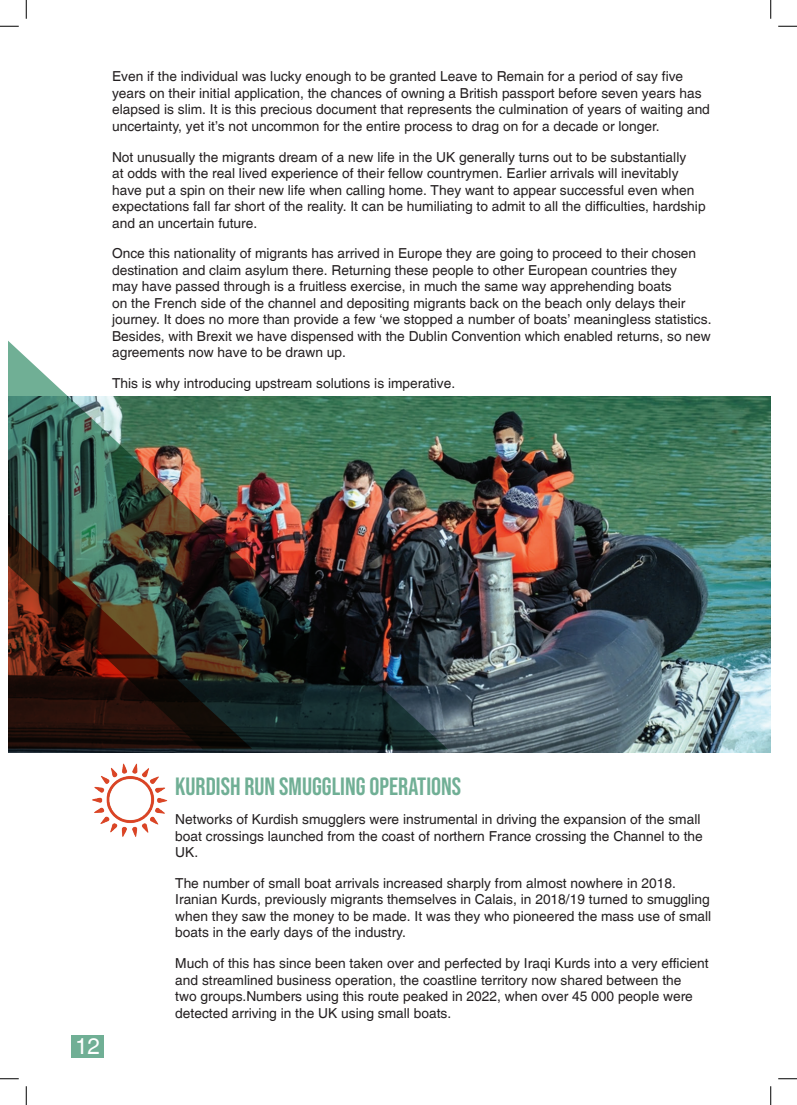
<style>
.page{position:relative;width:797px;height:1105px;background:#fff}
.page>*{position:absolute;margin:0;border:0;box-sizing:border-box;transform-origin:0 0}
.t1{font:25px "Bebas Neue";color:#70af95}
.t2{font:22.5px "Sans";color:#fff}
.t3{font:13.75px/16.5px "Sans";color:#231f20}
</style>
<div class="page">
<img style="left:9px;top:397px;width:761px;height:355px">
<img style="left:71px;top:752px;width:120px;height:85px">
<img style="left:9px;top:341px;width:439px;height:408px">
<img style="left:9px;top:428px;width:243px;height:320px">
<div style="left:71px;top:1035px;width:33px;height:23px;background:#70af95"></div>
<svg style="left:0;top:25px;width:19px;height:2px"></svg>
<svg style="left:778px;top:25px;width:19px;height:2px"></svg>
<svg style="left:0;top:1078px;width:19px;height:1px"></svg>
<svg style="left:778px;top:1078px;width:19px;height:1px"></svg>
<svg style="left:25px;top:0;width:2px;height:19px"></svg>
<svg style="left:25px;top:1086px;width:2px;height:19px"></svg>
<svg style="left:770px;top:0;width:1px;height:19px"></svg>
<svg style="left:770px;top:1086px;width:1px;height:19px"></svg>
<p class="t3" style="left:112px;top:68px;width:599px">Even if the individual was lucky enough to be granted Leave to Remain for a period of say five years on their initial application, the chances of owning a British passport before seven years has elapsed is slim. It is this precious document that represents the culmination of years of waiting and uncertainty, yet it’s not uncommon for the entire process to drag on for a decade or longer.</p>
<p class="t3" style="left:112px;top:148px;width:595px">Not unusually the migrants dream of a new life in the UK generally turns out to be substantially<br>at odds with the real lived experience of their fellow countrymen. Earlier arrivals will inevitably have put a spin on their new life when calling home. They want to appear successful even when expectations fall far short of the reality. It can be humiliating to admit to all the difficulties, hardship and an uncertain future.</p>
<p class="t3" style="left:112px;top:245px;width:601px">Once this nationality of migrants has arrived in Europe they are going to proceed to their chosen destination and claim asylum there. Returning these people to other European countries they<br>may have passed through is a fruitless exercise, in much the same way apprehending boats<br>on the French side of the channel and depositing migrants back on the beach only delays their journey. It does no more than provide a few ‘we stopped a number of boats’ meaningless statistics.<br>Besides, with Brexit we have dispensed with the Dublin Convention which enabled returns, so new agreements now have to be drawn up.</p>
<p class="t3" style="left:112px;top:375px;width:345px">This is why introducing upstream solutions is imperative.</p>
<h2 class="t2" style="left:75px;top:1033px;width:27px">12</h2>
<h1 class="t1" style="left:175px;top:772px;width:287px">KURDISH RUN SMUGGLING OPERATIONS</h1>
<p class="t3" style="left:175px;top:811px;width:529px">Networks of Kurdish smugglers were instrumental in driving the expansion of the small boat crossings launched from the coast of northern France crossing the Channel to the<br>UK.</p>
<p class="t3" style="left:175px;top:875px;width:537px">The number of small boat arrivals increased sharply from almost nowhere in 2018.<br>Iranian Kurds, previously migrants themselves in Calais, in 2018/19 turned to smuggling when they saw the money to be made. It was they who pioneered the mass use of small boats in the early days of the industry.</p>
<p class="t3" style="left:175px;top:955px;width:535px">Much of this has since been taken over and perfected by Iraqi Kurds into a very efficient and streamlined business operation, the coastline territory now shared between the<br>two groups.Numbers using this route peaked in 2022, when over 45 000 people were detected arriving in the UK using small boats.</p>
</div>
